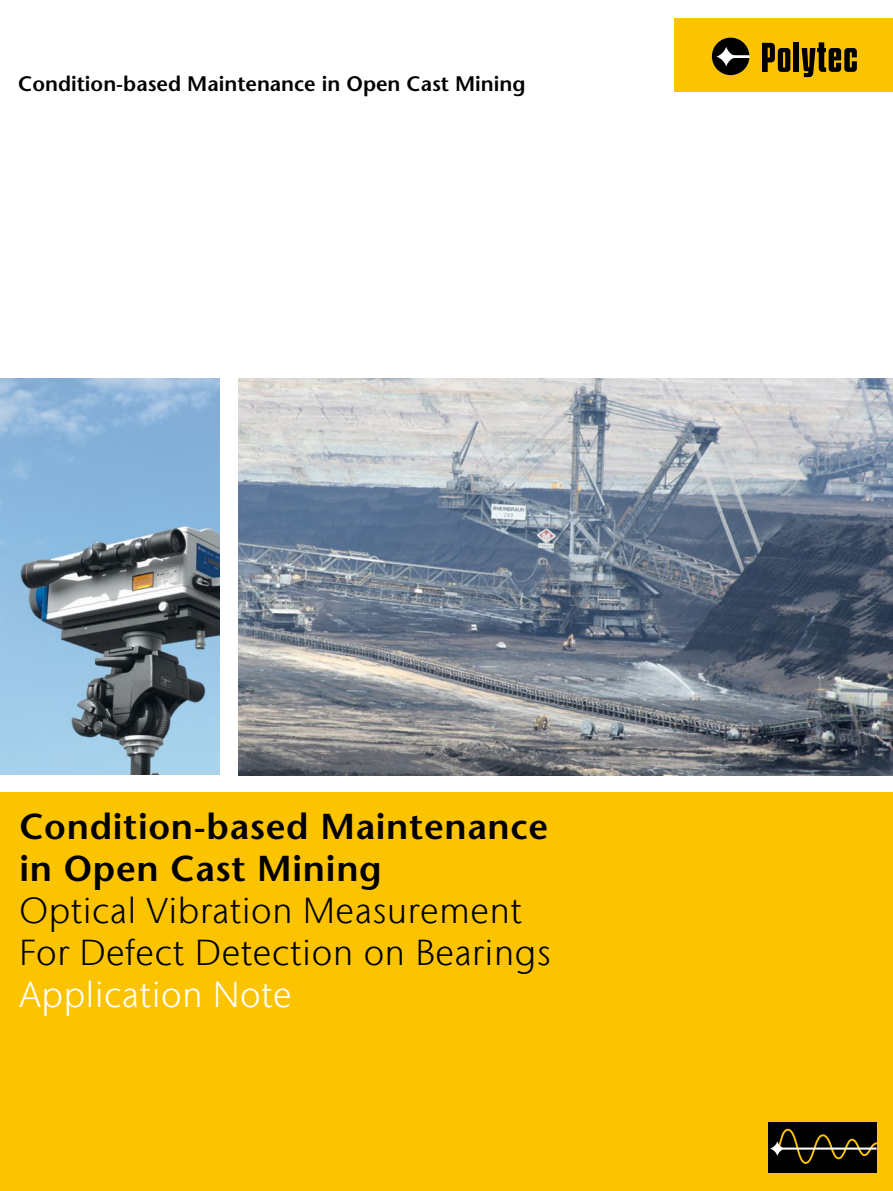
<style>
.page{position:relative;width:893px;height:1191px;background:#fff}
.page>*{position:absolute;margin:0;border:0;box-sizing:border-box;transform-origin:0 0}
.t1{font:300 36px/42px "Stone Sans IIITC Com";letter-spacing:.02em;color:#000}
.t2{font:600 36px/42px "Stone Sans";letter-spacing:.02em;color:#000}
.t3{font:300 36px "Stone Sans IIITC Com";letter-spacing:.02em;color:#fff}
.t4{font:600 21px "Stone Sans";color:#000}
</style>
<div class="page">
<div style="left:674px;top:19px;width:219px;height:73px;background:#fcc400"></div>
<div style="left:794px;top:42px;width:5px;height:30px;background:#000"></div>
<svg style="left:762px;top:43px;width:28px;height:29px"></svg>
<svg style="left:712px;top:38px;width:37px;height:37px"></svg>
<svg style="left:802px;top:42px;width:55px;height:35px"></svg>
<div style="left:0;top:792px;width:893px;height:399px;background:#fcc400"></div>
<img style="left:0;top:378px;width:220px;height:396px">
<img style="left:238px;top:378px;width:655px;height:397px">
<div style="left:768px;top:1121px;width:109px;height:51px;background:#000"></div>
<svg style="left:770px;top:1128px;width:107px;height:36px"></svg>
<p class="t4" style="left:18px;top:71px;width:509px">Condition-based Maintenance in Open Cast Mining</p>
<p class="t2" style="left:19px;top:805px;width:530px">Condition-based Maintenance in Open Cast Mining</p>
<p class="t1" style="left:19px;top:889px;width:533px">Optical Vibration Measurement<br>For Defect Detection on Bearings</p>
<p class="t3" style="left:19px;top:972px;width:274px">Application Note</p>
</div>
